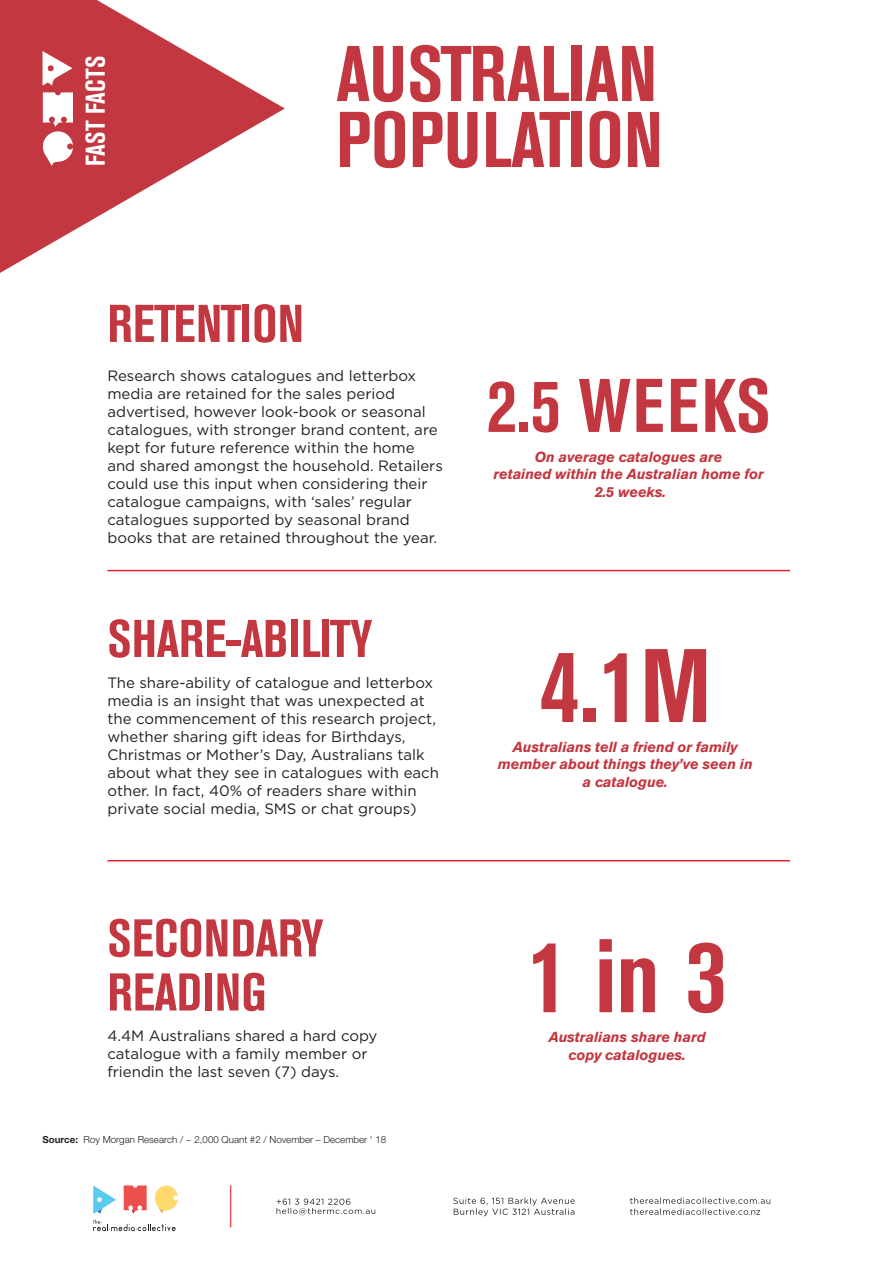
<style>
.page{position:relative;width:893px;height:1263px;background:#fff}
.page>*{position:absolute;margin:0;border:0;box-sizing:border-box;transform-origin:0 0}
.t1{font:700 condensed 103.35px "Akzidenz Grotesk BE";color:#c33740}
.t2{font:700 condensed 78px/66px "Akzidenz Grotesk BE";letter-spacing:-.01em;color:#c33740}
.t3{font:700 condensed 75px "Akzidenz Grotesk BE";letter-spacing:.03em;color:#c33740}
.t4{font:700 condensed 52.5px/54px "Akzidenz Grotesk BE";letter-spacing:.005em;color:#c33740}
.t5{font:700 condensed 26.85px "Akzidenz Grotesk BE";letter-spacing:.01em;color:#fff}
.t6{font:15px/18px "Gotham";color:#231f20}
.t7{font:italic 700 14.4px/17.2px "Akzidenz Grotesk BE";letter-spacing:-.01em;color:#c33740;text-align:center}
.t8{font:300 9.75px "Helvetica Neue";color:#231f20}
.s1{font-weight:700}
</style>
<div class="page">
<hr style="left:230px;top:1185px;width:1px;height:42px;background:#ec504c">
<svg style="left:453px;top:1197px;width:122px;height:19px"></svg>
<svg style="left:630px;top:1197px;width:140px;height:18px"></svg>
<svg style="left:93px;top:1185px;width:85px;height:46px"></svg>
<svg style="left:276px;top:1198px;width:99px;height:17px"></svg>
<svg style="left:0;top:0;width:285px;height:273px;fill:#c33740"></svg>
<svg style="left:43px;top:51px;width:29px;height:35px"></svg>
<svg style="left:43px;top:92px;width:30px;height:74px"></svg>
<hr style="left:107px;top:570px;width:683px;height:1px;background:#dd2935">
<hr style="left:107px;top:860px;width:683px;height:1px;background:#dd2935">
<h3 class="t5" style="left:80px;top:166px;width:112px;rotate:-90deg">FAST FACTS</h3>
<h2 class="t2" style="left:336px;top:42px;width:328px">AUSTRALIAN<br>POPULATION</h2>
<h3 class="t4" style="left:107px;top:297px;width:198px">RETENTION</h3>
<p class="t6" style="left:107px;top:367px;width:337px">Research shows catalogues and letterbox media are retained for the sales period advertised, however look-book or seasonal catalogues, with stronger brand content, are kept for future reference within the home and shared amongst the household. Retailers could use this input when considering their catalogue campaigns, with ‘sales’ regular catalogues supported by seasonal brand books that are retained throughout the year.</p>
<h3 class="t4" style="left:107px;top:612px;width:266px">SHARE-ABILITY</h3>
<p class="t6" style="left:107px;top:673px;width:333px">The share-ability of catalogue and letterbox media is an insight that was unexpected at the commencement of this research project, whether sharing gift ideas for Birthdays, Christmas or Mother’s Day, Australians talk about what they see in catalogues with each other. In fact, 40% of readers share within private social media, SMS or chat groups)</p>
<h3 class="t4" style="left:107px;top:912px;width:217px">SECONDARY<br>READING</h3>
<p class="t6" style="left:107px;top:1027px;width:272px">4.4M Australians shared a hard copy catalogue with a family member or friendin the last seven (7) days.</p>
<p class="t8" style="left:43px;top:1133px;width:345px"><span class="s1">Source:</span> Roy Morgan Research / ~ 2,000 Quant #2 / November – December ‘ 18</p>
<h3 class="t3" style="left:487px;top:363px;width:285px">2.5 WEEKS</h3>
<p class="t7" style="left:493px;top:448px;width:272px">On average catalogues are<br>retained within the Australian home for<br>2.5 weeks.</p>
<h1 class="t1" style="left:539px;top:627px;width:174px">4.1M</h1>
<p class="t7" style="left:498px;top:756px;width:256px">member about things they’ve seen in a catalogue.</p>
<p class="t7" style="left:513px;top:738px;width:226px">Australians tell a friend or family</p>
<h1 class="t1" style="left:528px;top:917px;width:200px">1 in 3</h1>
<p class="t7" style="left:549px;top:1029px;width:159px">Australians share hard copy catalogues.</p>
</div>
